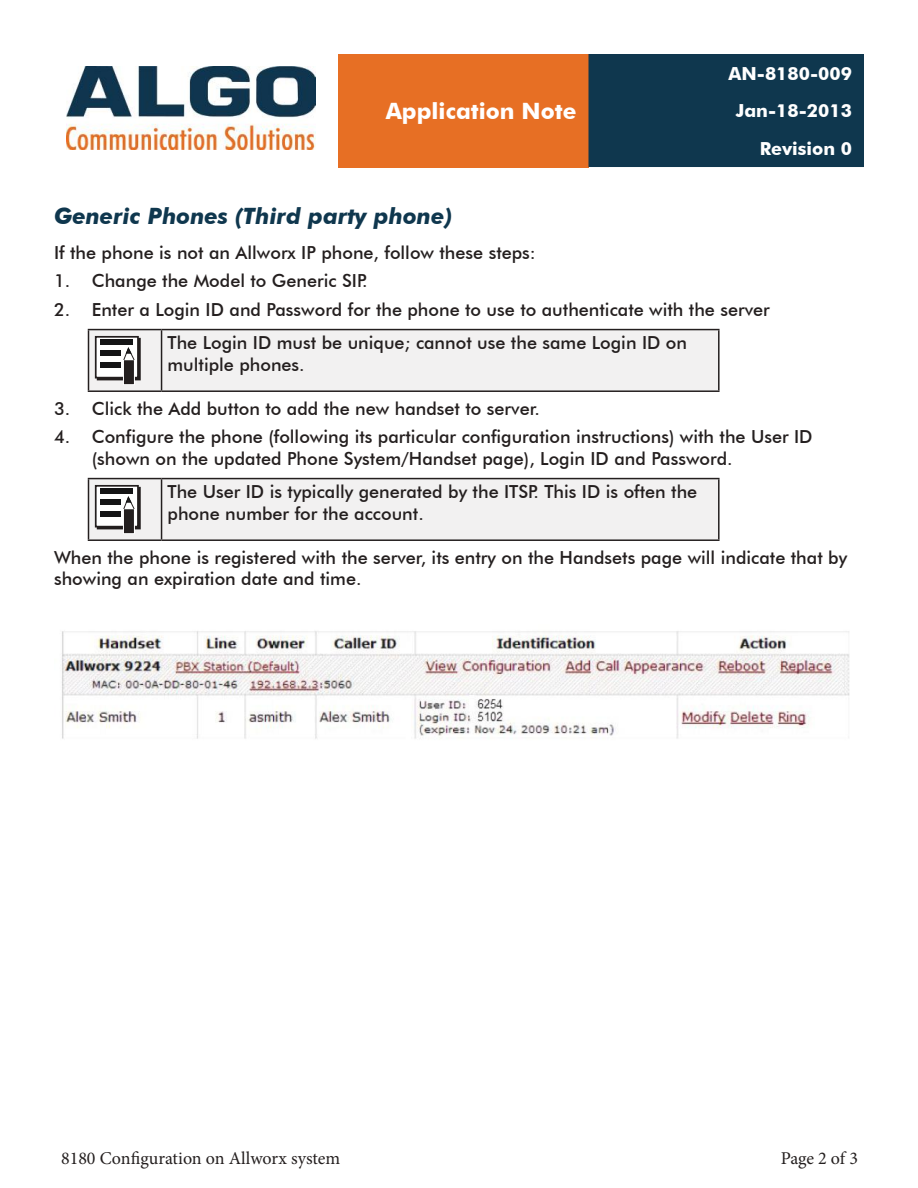
<style>
.page{position:relative;width:918px;height:1188px;background:#fff}
.page>*{position:absolute;margin:0;border:0;box-sizing:border-box;transform-origin:0 0}
.t1{font:italic 700 22.5px "Futura BT";color:#0f374e}
.t2{font:700 22.5px "Futura BT";color:#fff}
.t3{font:500 18px/21.6px "Futura BT";color:#241f1f}
.t4{font:18px "Minion Pro";color:#241f1f}
.t5{font:700 18px/37.7px "Futura BT";color:#fff;text-align:right}
</style>
<div class="page">
<div style="left:339px;top:54px;width:250px;height:113px;background:#e76f24"></div>
<div style="left:588px;top:54px;width:276px;height:113px;background:#0f374e"></div>
<img style="left:66px;top:66px;width:250px;height:83px">
<hr style="left:88px;top:329px;width:74px;height:1px;background:#241f1f">
<hr style="left:162px;top:329px;width:558px;height:1px;background:#241f1f">
<hr style="left:718px;top:330px;width:2px;height:60px;background:#241f1f">
<hr style="left:88px;top:390px;width:74px;height:2px;background:#241f1f">
<hr style="left:162px;top:390px;width:558px;height:2px;background:#241f1f">
<svg style="left:88px;top:330px;width:631px;height:61px"></svg>
<div style="left:100px;top:340px;width:32px;height:5px;background:#141415"></div>
<div style="left:100px;top:351px;width:21px;height:5px;background:#141415"></div>
<div style="left:100px;top:362px;width:21px;height:5px;background:#141415"></div>
<hr style="left:88px;top:478px;width:74px;height:1px;background:#241f1f">
<hr style="left:162px;top:478px;width:558px;height:1px;background:#241f1f">
<hr style="left:718px;top:479px;width:2px;height:60px;background:#241f1f">
<hr style="left:88px;top:539px;width:74px;height:2px;background:#241f1f">
<hr style="left:162px;top:539px;width:558px;height:2px;background:#241f1f">
<svg style="left:88px;top:479px;width:631px;height:61px"></svg>
<div style="left:100px;top:489px;width:32px;height:5px;background:#141415"></div>
<div style="left:100px;top:500px;width:21px;height:5px;background:#141415"></div>
<div style="left:100px;top:511px;width:21px;height:5px;background:#141415"></div>
<img style="left:62px;top:631px;width:788px;height:108px">
<p class="t2" style="left:386px;top:97px;width:192px">Application Note</p>
<p class="t5" style="left:728px;top:54px;width:125px">AN-8180-009<br>Jan-18-2013<br>Revision 0</p>
<p class="t1" style="left:54px;top:203px;width:400px">Generic Phones (Third party phone)</p>
<p class="t3" style="left:54px;top:241px;width:483px">If the phone is not an Allworx IP phone, follow these steps:</p>
<p class="t3" style="left:54px;top:270px;width:315px">1. Change the Model to Generic SIP.</p>
<p class="t3" style="left:168px;top:293px;width:604px;line-height:33.5px;text-indent:-114px">2. Enter a Login ID and Password for the phone to use to authenticate with the server<br>The Login ID must be unique; cannot use the same Login ID on</p>
<p class="t3" style="left:168px;top:354px;width:139px">multiple phones.</p>
<p class="t3" style="left:54px;top:397px;width:487px">3. Click the Add button to add the new handset to server.</p>
<p class="t3" style="left:92px;top:426px;width:722px;text-indent:-38px">4. Configure the phone (following its particular configuration instructions) with the User ID (shown on the updated Phone System/Handset page), Login ID and Password.</p>
<p class="t3" style="left:168px;top:481px;width:531px">The User ID is typically generated by the ITSP. This ID is often the phone number for the account.</p>
<p class="t3" style="left:54px;top:546px;width:795px">When the phone is registered with the server, its entry on the Handsets page will indicate that by showing an expiration date and time.</p>
<p class="t4" style="left:61px;top:1146px;width:281px">8180 Configuration on Allworx system</p>
<p class="t4" style="left:781px;top:1146px;width:79px">Page 2 of 3</p>
</div>
